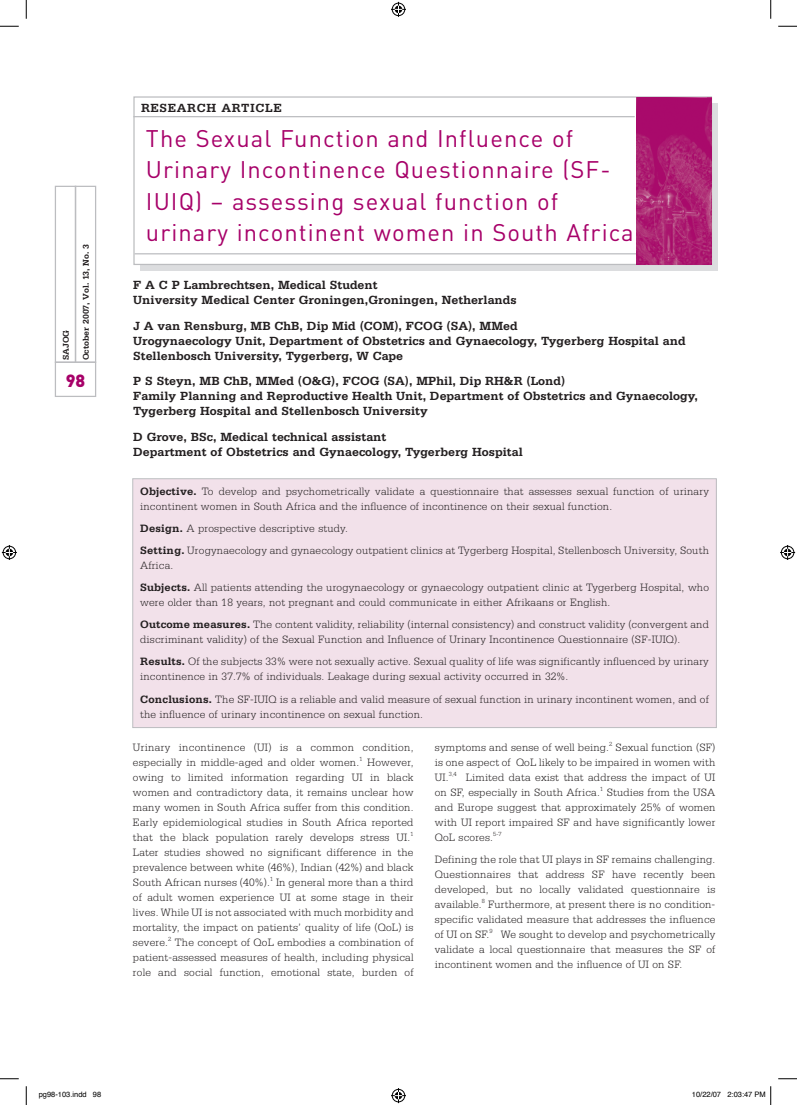
<style>
.page{position:relative;width:797px;height:1105px;background:#fff}
.page>*{position:absolute;margin:0;border:0;box-sizing:border-box;transform-origin:0 0}
.t1{font:23.75px/31.2px "DIN";letter-spacing:.045em;color:#a70169}
.t2{font:900 17.5px "DIN";color:#a70169}
.t3{font:700 12.5px/15px "Serifa";color:#231f20}
.t4{font:700 12.5px "Serifa";letter-spacing:.05em;color:#231f20}
.t5{font:300 11.25px/15px "Serifa";letter-spacing:.015em;color:#231f20}
.t6{font:700 8.75px "Serifa";color:#231f20}
.t7{font:7.5px "Helvetica";color:#000}
.s1{font-weight:700}
</style>
<div class="page">
<div style="left:140px;top:103px;width:578px;height:168px;background:#dcdddf"></div>
<div style="left:134px;top:97px;width:577px;height:167px;background:#fff"></div>
<div style="left:133px;top:96px;width:579px;height:169px;border:1px solid #bcbdc0"></div>
<hr style="left:133px;top:116px;width:501px;height:1px;background:#bcbdc0">
<hr style="left:134px;top:253px;width:503px;height:1px;background:#bcbdc0">
<div style="left:55px;top:362px;width:41px;height:35px;border:1px solid #bcbdc0"></div>
<div style="left:55px;top:186px;width:21px;height:177px;border:1px solid #bcbdc0"></div>
<div style="left:75px;top:186px;width:21px;height:177px;border:1px solid #bcbdc0"></div>
<div style="left:133px;top:479px;width:583px;height:248px;background:#f2e1ea"></div>
<div style="left:132px;top:478px;width:584px;height:250px;border:1px solid #bcbdc0"></div>
<img style="left:636px;top:97px;width:75px;height:167px">
<svg style="left:0;top:25px;width:19px;height:2px"></svg>
<svg style="left:778px;top:25px;width:19px;height:2px"></svg>
<svg style="left:0;top:1078px;width:19px;height:1px"></svg>
<svg style="left:778px;top:1078px;width:19px;height:1px"></svg>
<svg style="left:25px;top:0;width:2px;height:19px"></svg>
<svg style="left:25px;top:1086px;width:2px;height:19px"></svg>
<svg style="left:770px;top:0;width:1px;height:19px"></svg>
<svg style="left:391px;top:2px;width:15px;height:15px"></svg>
<svg style="left:391px;top:1088px;width:15px;height:15px"></svg>
<svg style="left:2px;top:545px;width:15px;height:15px"></svg>
<svg style="left:780px;top:545px;width:15px;height:15px"></svg>
<svg style="left:770px;top:1086px;width:1px;height:19px"></svg>
<p class="t6" style="left:61px;top:360px;width:32px;rotate:-90deg">SAJOG</p>
<p class="t6" style="left:81px;top:360px;width:118px;rotate:-90deg">October 2007, Vol. 13, No. 3</p>
<h2 class="t2" style="left:66px;top:369px;width:21px">98</h2>
<p class="t4" style="left:141px;top:100px;width:142px">RESEARCH ARTICLE</p>
<h1 class="t1" style="left:146px;top:122px;width:489px">The Sexual Function and Influence of Urinary Incontinence Questionnaire (SF-IUIQ) – assessing sexual function of urinary incontinent women in South Africa</h1>
<p class="t3" style="left:133px;top:277px;width:385px">F A C P Lambrechtsen, Medical Student<br>University Medical Center Groningen,Groningen, Netherlands</p>
<p class="t3" style="left:133px;top:318px;width:554px">J A van Rensburg, MB ChB, Dip Mid (COM), FCOG (SA), MMed<br>Urogynaecology Unit, Department of Obstetrics and Gynaecology, Tygerberg Hospital and<br>Stellenbosch University, Tygerberg, W Cape</p>
<p class="t3" style="left:133px;top:373px;width:566px">P S Steyn, MB ChB, MMed (O&amp;G), FCOG (SA), MPhil, Dip RH&amp;R (Lond)<br>Family Planning and Reproductive Health Unit, Department of Obstetrics and Gynaecology,<br>Tygerberg Hospital and Stellenbosch University</p>
<p class="t3" style="left:133px;top:429px;width:391px">D Grove, BSc, Medical technical assistant<br>Department of Obstetrics and Gynaecology, Tygerberg Hospital</p>
<p class="t5" style="left:140px;top:484px;width:570px"><span class="s1">Objective.</span> To develop and psychometrically validate a questionnaire that assesses sexual function of urinary incontinent women in South Africa and the influence of incontinence on their sexual function.</p>
<p class="t5" style="left:140px;top:517px;width:570px;line-height:22.1px"><span class="s1">Design.</span> A prospective descriptive study.<br><span class="s1">Setting.</span> Urogynaecology and gynaecology outpatient clinics at Tygerberg Hospital, Stellenbosch University, South</p>
<p class="t5" style="left:140px;top:554px;width:570px;line-height:22.1px">Africa.<br><span class="s1">Subjects.</span> All patients attending the urogynaecology or gynaecology outpatient clinic at Tygerberg Hospital, who</p>
<p class="t5" style="left:140px;top:591px;width:570px;line-height:22.1px">were older than 18 years, not pregnant and could communicate in either Afrikaans or English.<br><span class="s1">Outcome measures.</span> The content validity, reliability (internal consistency) and construct validity (convergent and</p>
<p class="t5" style="left:140px;top:628px;width:570px;line-height:22.1px">discriminant validity) of the Sexual Function and Influence of Urinary Incontinence Questionnaire (SF-IUIQ).<br><span class="s1">Results.</span> Of the subjects 33% were not sexually active. Sexual quality of life was significantly influenced by urinary</p>
<p class="t5" style="left:140px;top:666px;width:570px;line-height:22.1px">incontinence in 37.7% of individuals. Leakage during sexual activity occurred in 32%.<br><span class="s1">Conclusions.</span> The SF-IUIQ is a reliable and valid measure of sexual function in urinary incontinent women, and of</p>
<p class="t5" style="left:140px;top:706px;width:284px">the influence of urinary incontinence on sexual function.</p>
<p class="t5" style="left:133px;top:740px;width:282px;text-align:justify">Urinary incontinence (UI) is a common condition, especially in middle-aged and older women.<sup>1</sup> However, owing to limited information regarding UI in black women and contradictory data, it remains unclear how many women in South Africa suffer from this condition.<br>Early epidemiological studies in South Africa reported that the black population rarely develops stress UI.<sup>1<br></sup>Later studies showed no significant difference in the prevalence between white (46%), Indian (42%) and black South African nurses (40%).<sup>1</sup> In general more than a third of adult women experience UI at some stage in their lives. While UI is not associated with much morbidity and mortality, the impact on patients’ quality of life (QoL) is severe.<sup>2</sup> The concept of QoL embodies a combination of patient-assessed measures of health, including physical role and social function, emotional state, burden of</p>
<p class="t5" style="left:435px;top:740px;width:282px;text-align:justify">symptoms and sense of well being.<sup>2</sup> Sexual function (SF) is one aspect of QoL likely to be impaired in women with UI.<sup>3,4</sup> Limited data exist that address the impact of UI on SF, especially in South Africa.<sup>1</sup> Studies from the USA and Europe suggest that approximately 25% of women with UI report impaired SF and have significantly lower QoL scores.<sup>5-7</sup></p>
<p class="t5" style="left:435px;top:852px;width:282px;text-align:justify">Defining the role that UI plays in SF remains challenging.<br>Questionnaires that address SF have recently been developed, but no locally validated questionnaire is available.<sup>8</sup> Furthermore, at present there is no condition&shy;specific validated measure that addresses the influence of UI on SF.<sup>9</sup> We sought to develop and psychometrically validate a local questionnaire that measures the SF of incontinent women and the influence of UI on SF.</p>
<p class="t7" style="left:39px;top:1090px;width:64px">pg98-103.indd 98</p>
<p class="t7" style="left:692px;top:1090px;width:75px">10/22/07 2:03:47 PM</p>
</div>
